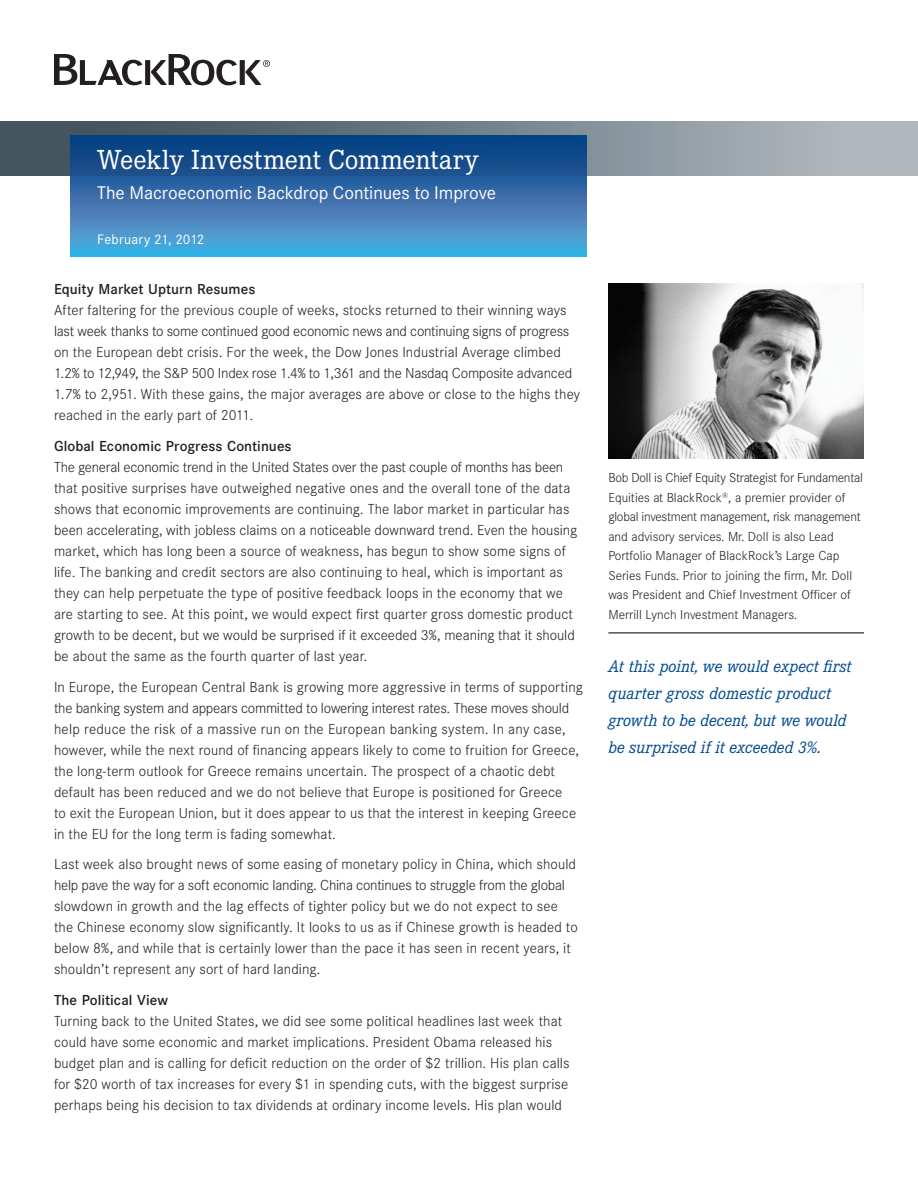
<style>
.page{position:relative;width:918px;height:1188px;background:#fff}
.page>*{position:absolute;margin:0;border:0;box-sizing:border-box;transform-origin:0 0}
.t1{font:27px "Corporate E";letter-spacing:-.01em;color:#fff}
.t2{font:18px "Corporate S";letter-spacing:-.005em;color:#fff}
.t3{font:italic 16.5px/27px "Corporate E";color:#014a91}
.t4{font:300 14.25px/21px "Corporate S";letter-spacing:.005em;color:#231f20}
.t5{font:500 14.25px "Corporate S";letter-spacing:.005em;color:#231f20}
.t6{font:13.5px "Corporate S";letter-spacing:.02em;color:#fff}
.t7{font:300 12.75px/19.5px "Corporate S";color:#231f20}
</style>
<div class="page">
<hr style="left:608px;top:632px;width:256px;height:2px;background:#45555f">
<img style="left:608px;top:284px;width:255px;height:175px">
<svg style="left:0;top:122px;width:918px;height:54px;background:#838f97"></svg>
<svg style="left:70px;top:135px;width:517px;height:121px;background:#2f6fab"></svg>
<svg style="left:54px;top:54px;width:216px;height:31px"></svg>
<h1 class="t1" style="left:97px;top:144px;width:383px">Weekly Investment Commentary</h1>
<p class="t2" style="left:97px;top:182px;width:400px">The Macroeconomic Backdrop Continues to Improve</p>
<p class="t6" style="left:97px;top:231px;width:109px">February 21, 2012</p>
<p class="t5" style="left:54px;top:281px;width:203px">Equity Market Upturn Resumes</p>
<p class="t4" style="left:54px;top:300px;width:528px">After faltering for the previous couple of weeks, stocks returned to their winning ways last week thanks to some continued good economic news and continuing signs of progress on the European debt crisis. For the week, the Dow Jones Industrial Average climbed 1.2% to 12,949, the S&amp;P 500 Index rose 1.4% to 1,361 and the Nasdaq Composite advanced 1.7% to 2,951. With these gains, the major averages are above or close to the highs they reached in the early part of 2011.</p>
<p class="t5" style="left:54px;top:437px;width:239px">Global Economic Progress Continues</p>
<p class="t4" style="left:54px;top:457px;width:525px">The general economic trend in the United States over the past couple of months has been that positive surprises have outweighed negative ones and the overall tone of the data shows that economic improvements are continuing. The labor market in particular has been accelerating, with jobless claims on a noticeable downward trend. Even the housing market, which has long been a source of weakness, has begun to show some signs of life. The banking and credit sectors are also continuing to heal, which is important as they can help perpetuate the type of positive feedback loops in the economy that we are starting to see. At this point, we would expect first quarter gross domestic product growth to be decent, but we would be surprised if it exceeded 3%, meaning that it should be about the same as the fourth quarter of last year.</p>
<p class="t4" style="left:54px;top:676px;width:530px">In Europe, the European Central Bank is growing more aggressive in terms of supporting the banking system and appears committed to lowering interest rates. These moves should help reduce the risk of a massive run on the European banking system. In any case, however, while the next round of financing appears likely to come to fruition for Greece, the long-term outlook for Greece remains uncertain. The prospect of a chaotic debt default has been reduced and we do not believe that Europe is positioned for Greece<br>to exit the European Union, but it does appear to us that the interest in keeping Greece in the EU for the long term is fading somewhat.</p>
<p class="t4" style="left:54px;top:854px;width:525px">Last week also brought news of some easing of monetary policy in China, which should help pave the way for a soft economic landing. China continues to struggle from the global slowdown in growth and the lag effects of tighter policy but we do not expect to see the Chinese economy slow significantly. It looks to us as if Chinese growth is headed to below 8%, and while that is certainly lower than the pace it has seen in recent years, it shouldn’t represent any sort of hard landing.</p>
<p class="t5" style="left:54px;top:992px;width:116px">The Political View</p>
<p class="t4" style="left:54px;top:1011px;width:517px">Turning back to the United States, we did see some political headlines last week that could have some economic and market implications. President Obama released his budget plan and is calling for deficit reduction on the order of $2 trillion. His plan calls for $20 worth of tax increases for every $1 in spending cuts, with the biggest surprise perhaps being his decision to tax dividends at ordinary income levels. His plan would</p>
<p class="t7" style="left:608px;top:468px;width:256px">Bob Doll is Chief Equity Strategist for Fundamental Equities at BlackRock<sup>®</sup>, a premier provider of global investment management, risk management and advisory services. Mr. Doll is also Lead Portfolio Manager of BlackRock’s Large Cap Series Funds. Prior to joining the firm, Mr. Doll was President and Chief Investment Officer of Merrill Lynch Investment Managers.</p>
<p class="t3" style="left:608px;top:653px;width:245px">At this point, we would expect first quarter gross domestic product growth to be decent, but we would be surprised if it exceeded 3%.</p>
</div>
